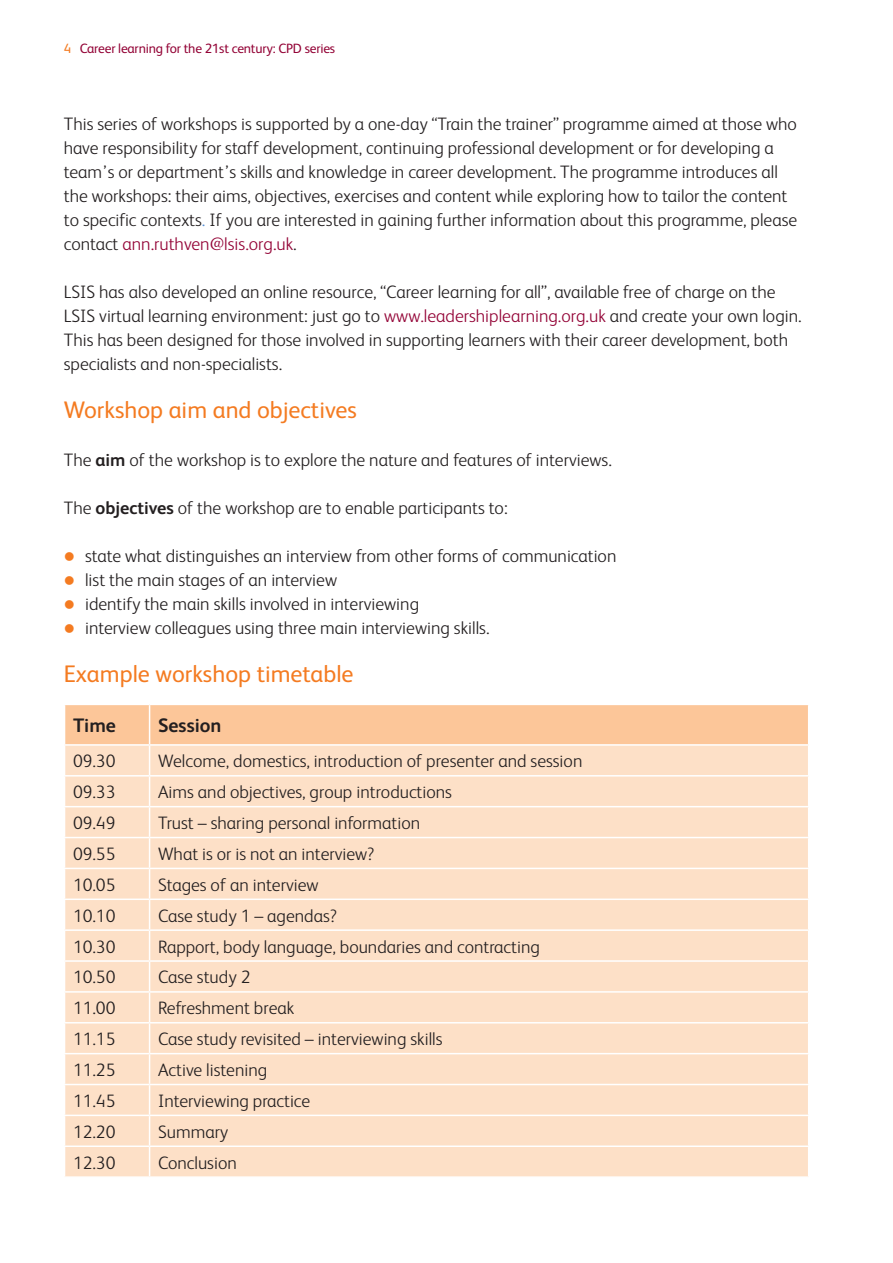
<style>
.page{position:relative;width:893px;height:1263px;background:#fff}
.page>*{position:absolute;margin:0;border:0;box-sizing:border-box;transform-origin:0 0}
.Heading_2{font:24px "FS Albert";color:#f47b21}
.Normal_Table_Header{font:700 19.5px "FS Albert";color:#231f20}
.Normal_Table{font:300 18px/24px "FS Albert";color:#231f20}
.t1{font:13.5px "FS Albert";letter-spacing:-.015em;color:#930336}
.s1{color:#f47b21}
.s2{color:#548dd4}
.s3{color:#930336}
.s4{font-weight:700}
</style>
<div class="page">
<div style="left:65px;top:776px;width:743px;height:400px;background:#fde0c7"></div>
<hr style="left:149px;top:776px;width:1px;height:30px;background:#fff">
<hr style="left:64px;top:806px;width:86px;height:1px;background:#fff">
<hr style="left:150px;top:806px;width:659px;height:1px;background:#fff">
<hr style="left:149px;top:807px;width:1px;height:30px;background:#fff">
<hr style="left:64px;top:837px;width:86px;height:1px;background:#fff">
<hr style="left:150px;top:837px;width:659px;height:1px;background:#fff">
<hr style="left:149px;top:838px;width:1px;height:30px;background:#fff">
<hr style="left:64px;top:868px;width:86px;height:1px;background:#fff">
<hr style="left:150px;top:868px;width:659px;height:1px;background:#fff">
<hr style="left:64px;top:898px;width:86px;height:2px;background:#fff">
<hr style="left:150px;top:898px;width:659px;height:2px;background:#fff">
<hr style="left:64px;top:929px;width:86px;height:2px;background:#fff">
<hr style="left:150px;top:929px;width:659px;height:2px;background:#fff">
<hr style="left:64px;top:960px;width:86px;height:2px;background:#fff">
<hr style="left:150px;top:960px;width:659px;height:2px;background:#fff">
<hr style="left:64px;top:991px;width:86px;height:2px;background:#fff">
<hr style="left:150px;top:991px;width:659px;height:2px;background:#fff">
<svg style="left:149px;top:869px;width:1px;height:153px"></svg>
<hr style="left:64px;top:1022px;width:86px;height:1px;background:#fff">
<hr style="left:150px;top:1022px;width:659px;height:1px;background:#fff">
<hr style="left:149px;top:1023px;width:1px;height:30px;background:#fff">
<hr style="left:64px;top:1053px;width:86px;height:1px;background:#fff">
<hr style="left:150px;top:1053px;width:659px;height:1px;background:#fff">
<hr style="left:149px;top:1054px;width:1px;height:30px;background:#fff">
<hr style="left:64px;top:1084px;width:86px;height:1px;background:#fff">
<hr style="left:150px;top:1084px;width:659px;height:1px;background:#fff">
<hr style="left:64px;top:1114px;width:86px;height:2px;background:#fff">
<hr style="left:150px;top:1114px;width:659px;height:2px;background:#fff">
<hr style="left:64px;top:1145px;width:86px;height:2px;background:#fff">
<hr style="left:150px;top:1145px;width:659px;height:2px;background:#fff">
<svg style="left:149px;top:1085px;width:1px;height:91px"></svg>
<svg style="left:65px;top:705px;width:743px;height:70px;background:#fcd1ad"></svg>
<hr style="left:64px;top:744px;width:86px;height:2px;background:#fff">
<hr style="left:150px;top:744px;width:659px;height:2px;background:#fff">
<p class="t1" style="left:64px;top:39px;width:273px"><span class="s1">4</span> Career learning for the 21st century: CPD series</p>
<p class="Normal_Table" style="left:64px;top:111px;width:735px">This series of workshops is supported by a one-day “Train the trainer” programme aimed at those who have responsibility for staff development, continuing professional development or for developing a team’s or department’s skills and knowledge in career development. The programme introduces all the workshops: their aims, objectives, exercises and content while exploring how to tailor the content to specific contexts<span class="s2">.</span> If you are interested in gaining further information about this programme, please contact <span class="s3">ann.ruthven@lsis.org.uk</span>.</p>
<p class="Normal_Table" style="left:64px;top:279px;width:739px">LSIS has also developed an online resource, “Career learning for all”, available free of charge on the LSIS virtual learning environment: just go to <span class="s3">www.leadershiplearning.org.uk</span> and create your own login.<br>This has been designed for those involved in supporting learners with their career development, both specialists and non-specialists.</p>
<p class="Heading_2" style="left:64px;top:394px;width:295px">Workshop aim and objectives</p>
<p class="Normal_Table" style="left:64px;top:447px;width:550px">The <span class="s4">aim</span> of the workshop is to explore the nature and features of interviews.</p>
<p class="Normal_Table" style="left:64px;top:495px;width:445px">The <span class="s4">objectives</span> of the workshop are to enable participants to:</p>
<p class="Normal_Table" style="left:85px;top:543px;width:533px">state what distinguishes an interview from other forms of communication</p>
<p class="Normal_Table" style="left:85px;top:567px;width:254px">list the main stages of an interview</p>
<p class="Normal_Table" style="left:85px;top:591px;width:336px">identify the main skills involved in interviewing</p>
<p class="Normal_Table" style="left:85px;top:615px;width:406px">interview colleagues using three main interviewing skills.</p>
<p class="Heading_2" style="left:64px;top:658px;width:291px">Example workshop timetable</p>
<p class="Normal_Table_Header" style="left:73px;top:712px;width:44px">Time</p>
<p class="Normal_Table_Header" style="left:158px;top:712px;width:65px">Session</p>
<p class="Normal_Table" style="left:73px;top:748px;width:44px">09.30</p>
<p class="Normal_Table" style="left:158px;top:748px;width:426px">Welcome, domestics, introduction of presenter and session</p>
<p class="Normal_Table" style="left:73px;top:779px;width:44px">09.33</p>
<p class="Normal_Table" style="left:158px;top:779px;width:295px">Aims and objectives, group introductions</p>
<p class="Normal_Table" style="left:73px;top:810px;width:44px">09.49</p>
<p class="Normal_Table" style="left:158px;top:810px;width:264px">Trust – sharing personal information</p>
<p class="Normal_Table" style="left:73px;top:841px;width:44px">09.55</p>
<p class="Normal_Table" style="left:158px;top:841px;width:218px">What is or is not an interview?</p>
<p class="Normal_Table" style="left:73px;top:872px;width:44px">10.05</p>
<p class="Normal_Table" style="left:158px;top:872px;width:162px">Stages of an interview</p>
<p class="Normal_Table" style="left:73px;top:903px;width:44px">10.10</p>
<p class="Normal_Table" style="left:158px;top:903px;width:181px">Case study 1 – agendas?</p>
<p class="Normal_Table" style="left:73px;top:933px;width:44px">10.30</p>
<p class="Normal_Table" style="left:158px;top:933px;width:383px">Rapport, body language, boundaries and contracting</p>
<p class="Normal_Table" style="left:73px;top:964px;width:44px">10.50</p>
<p class="Normal_Table" style="left:158px;top:964px;width:94px">Case study 2</p>
<p class="Normal_Table" style="left:73px;top:995px;width:44px">11.00</p>
<p class="Normal_Table" style="left:158px;top:995px;width:138px">Refreshment break</p>
<p class="Normal_Table" style="left:73px;top:1026px;width:44px">11.15</p>
<p class="Normal_Table" style="left:158px;top:1026px;width:286px">Case study revisited – interviewing skills</p>
<p class="Normal_Table" style="left:73px;top:1057px;width:44px">11.25</p>
<p class="Normal_Table" style="left:158px;top:1057px;width:111px">Active listening</p>
<p class="Normal_Table" style="left:73px;top:1088px;width:44px">11.45</p>
<p class="Normal_Table" style="left:158px;top:1088px;width:154px">Interviewing practice</p>
<p class="Normal_Table" style="left:73px;top:1119px;width:44px">12.20</p>
<p class="Normal_Table" style="left:158px;top:1119px;width:72px">Summary</p>
<p class="Normal_Table" style="left:73px;top:1150px;width:44px">12.30</p>
<p class="Normal_Table" style="left:158px;top:1150px;width:80px">Conclusion</p>
</div>
